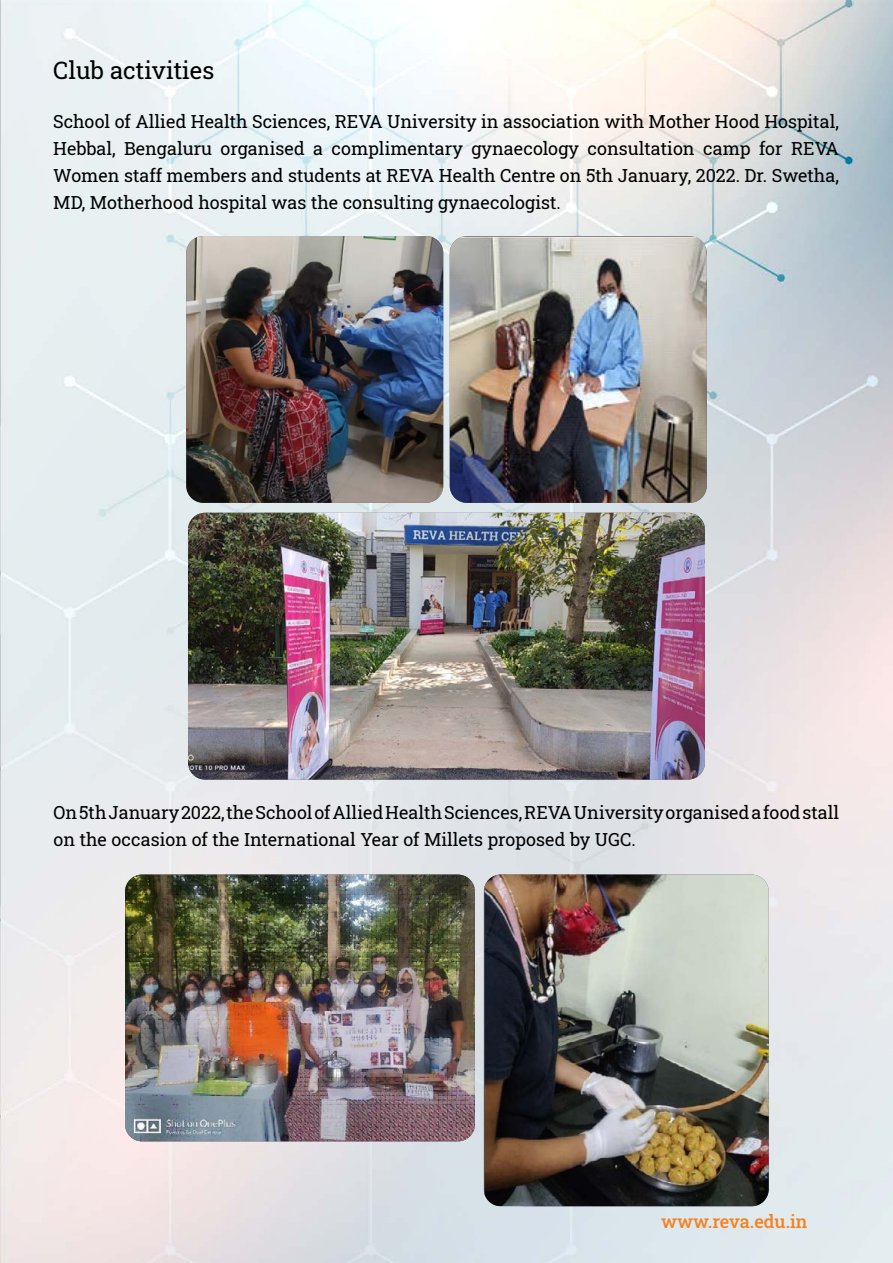
<style>
.page{position:relative;width:893px;height:1263px;background:#fff}
.page>*{position:absolute;margin:0;border:0;box-sizing:border-box;transform-origin:0 0}
.t1{font:24px "Roboto Slab";color:#000}
.t2{font:18px/27px "Roboto Slab";color:#000;text-align:justify}
.t3{font:500 18px "Roboto Slab";color:#f58220}
</style>
<div class="page">
<img style="left:0;top:0;width:893px;height:1263px">
<img style="left:186px;top:236px;width:257px;height:267px">
<img style="left:450px;top:237px;width:257px;height:266px">
<img style="left:188px;top:513px;width:517px;height:266px">
<img style="left:125px;top:874px;width:350px;height:267px">
<img style="left:485px;top:874px;width:284px;height:332px">
<h1 class="t1" style="left:53px;top:54px;width:163px">Club activities</h1>
<p class="t2" style="left:53px;top:107px;width:787px">School of Allied Health Sciences, REVA University in association with Mother Hood Hospital, Hebbal, Bengaluru organised a complimentary gynaecology consultation camp for REVA Women staff members and students at REVA Health Centre on 5th January, 2022. Dr. Swetha, MD, Motherhood hospital was the consulting gynaecologist.</p>
<p class="t2" style="left:54px;top:799px;width:787px">On 5th January 2022, the School of Allied Health Sciences, REVA University organised a food stall on the occasion of the International Year of Millets proposed by UGC.</p>
<p class="t3" style="left:661px;top:1209px;width:148px">www.reva.edu.in</p>
</div>
